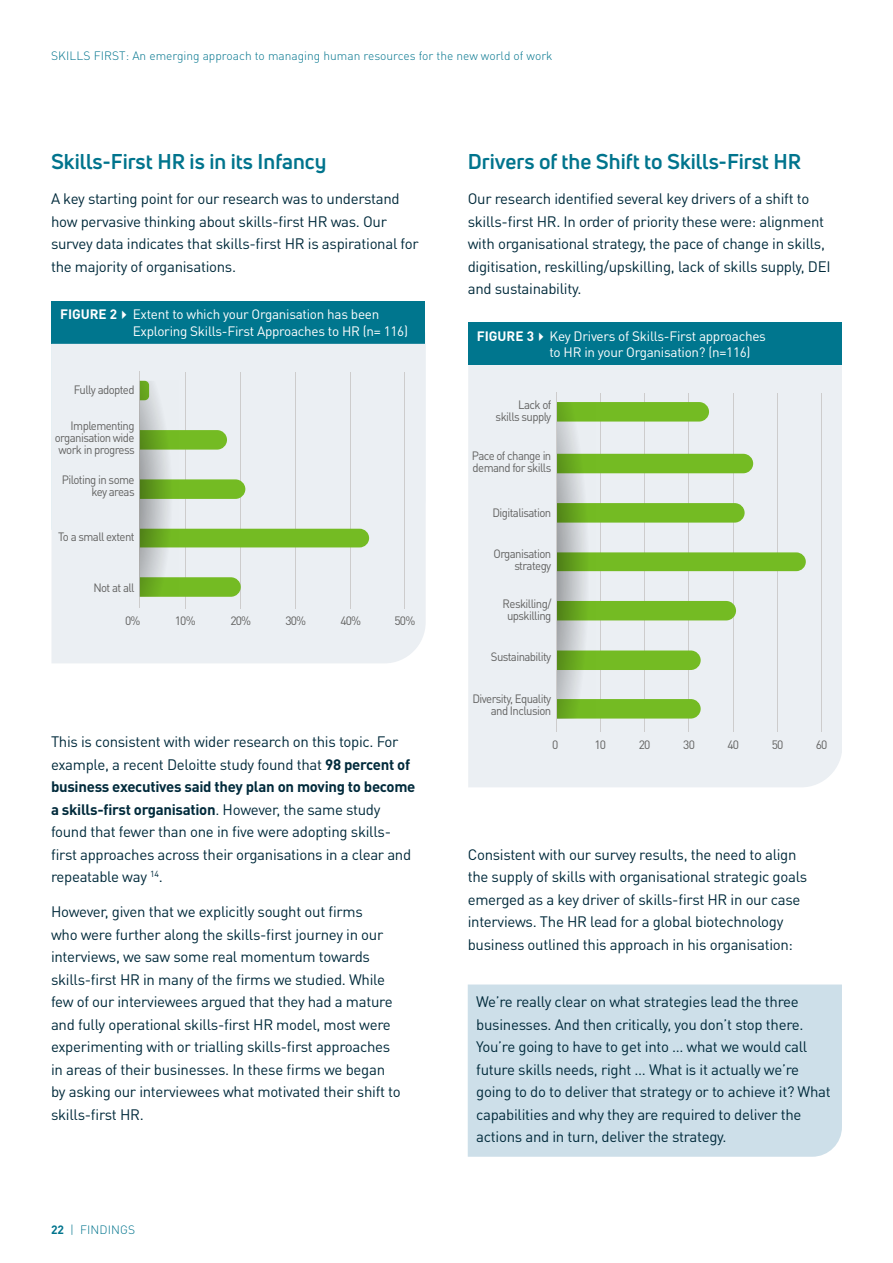
<style>
.page{position:relative;width:893px;height:1263px;background:#fff}
.page>*{position:absolute;margin:0;border:0;box-sizing:border-box;transform-origin:0 0}
.t1{font:700 21px "Uni Neue";color:#00748d}
.t2{font:15px/22.5px "DIN Pro";letter-spacing:-.02em;color:#002a3b}
.t3{font:13.5px/16.2px "DIN Pro";letter-spacing:-.02em;color:#fff}
.t4{font:12px/12px "DIN Pro";letter-spacing:-.05em;color:#616160;text-align:right;scale:.95 1}
.t5{font:300 12px "DIN Pro";color:#00748d}
.t6{font:12px "DIN Pro";letter-spacing:-.05em;color:#616160}
.s1{font-weight:700}
</style>
<div class="page">
<div style="left:468px;top:984px;width:374px;height:173px;background:#cddfe9"></div>
<div style="left:51px;top:301px;width:374px;height:43px;background:#00768e"></div>
<div style="left:51px;top:344px;width:374px;height:319px;background:#ebeff3"></div>
<hr style="left:186px;top:372px;width:1px;height:236px;background:#cdcccc">
<hr style="left:240px;top:372px;width:1px;height:236px;background:#cdcccc">
<hr style="left:295px;top:372px;width:1px;height:236px;background:#cdcccc">
<hr style="left:350px;top:372px;width:1px;height:236px;background:#cdcccc">
<hr style="left:405px;top:372px;width:1px;height:236px;background:#cdcccc">
<hr style="left:139px;top:372px;width:1px;height:236px;background:#cdcccc">
<svg style="left:139px;top:381px;width:230px;height:216px;background:#cfdfc5"></svg>
<div style="left:468px;top:323px;width:374px;height:42px;background:#00768e"></div>
<div style="left:468px;top:365px;width:374px;height:422px;background:#ebeff3"></div>
<div style="left:587px;top:434px;width:139px;height:140px;background:#ebeff3;border-radius:50%"></div>
<hr style="left:600px;top:393px;width:1px;height:339px;background:#cdcccc">
<hr style="left:644px;top:393px;width:1px;height:339px;background:#cdcccc">
<hr style="left:689px;top:393px;width:1px;height:339px;background:#cdcccc">
<hr style="left:733px;top:393px;width:1px;height:339px;background:#cdcccc">
<hr style="left:777px;top:393px;width:1px;height:339px;background:#cdcccc">
<hr style="left:821px;top:393px;width:1px;height:339px;background:#cdcccc">
<div style="left:595px;top:454px;width:158px;height:19px;background:#74bb23"></div>
<svg style="left:595px;top:402px;width:114px;height:20px;background:#78bd2b"></svg>
<svg style="left:595px;top:503px;width:150px;height:20px;background:#78bd2b"></svg>
<div style="left:595px;top:552px;width:211px;height:19px;background:#74bb23"></div>
<div style="left:595px;top:601px;width:141px;height:19px;background:#74bb23"></div>
<svg style="left:595px;top:650px;width:106px;height:20px;background:#79bd2c"></svg>
<svg style="left:595px;top:699px;width:106px;height:19px;background:#76bc28"></svg>
<svg style="left:557px;top:402px;width:38px;height:316px;background:#a4c289"></svg>
<hr style="left:556px;top:393px;width:1px;height:339px;background:#cdcccc">
<p class="t5" style="left:51px;top:48px;width:503px">SKILLS FIRST: An emerging approach to managing human resources for the new world of work</p>
<h1 class="t1" style="left:51px;top:148px;width:277px">Skills-First HR is in its Infancy</h1>
<p class="t2" style="left:51px;top:187px;width:369px">A key starting point for our research was to understand how pervasive thinking about skills-first HR was. Our survey data indicates that skills-first HR is aspirational for the majority of organisations.</p>
<p class="t3" style="left:133px;top:306px;width:277px;text-indent:-73px"><span class="s1">FIGURE 2</span>✔ Extent to which your Organisation has been<br>Exploring Skills-First Approaches to HR (n= 116)</p>
<p class="t4" style="left:74px;top:383px;width:65px">Fully adopted</p>
<p class="t4" style="left:55px;top:420px;width:86px">Implementing organisation wide work in progress</p>
<p class="t4" style="left:62px;top:473px;width:78px">Piloting in some key areas</p>
<p class="t4" style="left:58px;top:530px;width:82px">To a small extent</p>
<p class="t4" style="left:93px;top:581px;width:45px">Not at all</p>
<p class="t6" style="left:125px;top:613px;width:17px">0%</p>
<p class="t6" style="left:175px;top:613px;width:22px">10%</p>
<p class="t6" style="left:230px;top:613px;width:22px">20%</p>
<p class="t6" style="left:285px;top:613px;width:22px">30%</p>
<p class="t6" style="left:340px;top:613px;width:22px">40%</p>
<p class="t6" style="left:395px;top:613px;width:22px">50%</p>
<p class="t2" style="left:51px;top:730px;width:366px">This is consistent with wider research on this topic. For example, a recent Deloitte study found that <span class="s1">98 percent of business executives said they plan on moving to become a skills-first organisation</span>. However, the same study found that fewer than one in five were adopting skills&shy;first approaches across their organisations in a clear and repeatable way <sup>14</sup>.</p>
<p class="t2" style="left:51px;top:900px;width:351px">However, given that we explicitly sought out firms<br>who were further along the skills-first journey in our interviews, we saw some real momentum towards skills-first HR in many of the firms we studied. While few of our interviewees argued that they had a mature and fully operational skills-first HR model, most were experimenting with or trialling skills-first approaches in areas of their businesses. In these firms we began by asking our interviewees what motivated their shift to skills-first HR.</p>
<p class="t5" style="left:51px;top:1221px;width:86px"><span class="s1">22</span> | FINDINGS</p>
<h1 class="t1" style="left:468px;top:148px;width:335px">Drivers of the Shift to Skills-First HR</h1>
<p class="t2" style="left:468px;top:187px;width:364px">Our research identified several key drivers of a shift to skills-first HR. In order of priority these were: alignment with organisational strategy, the pace of change in skills, digitisation, reskilling/upskilling, lack of skills supply, DEI and sustainability.</p>
<p class="t3" style="left:549px;top:327px;width:218px;text-indent:-73px"><span class="s1">FIGURE 3</span>✔ Key Drivers of Skills-First approaches to HR in your Organisation? (n=116)</p>
<p class="t4" style="left:496px;top:398px;width:60px">Lack of skills supply</p>
<p class="t4" style="left:472px;top:449px;width:85px;text-align:left">Pace of change in demand for skills</p>
<p class="t4" style="left:492px;top:506px;width:64px">Digitalisation</p>
<p class="t4" style="left:494px;top:548px;width:62px">Organisation strategy</p>
<p class="t4" style="left:503px;top:597px;width:53px;text-align:center">Reskilling/ upskilling</p>
<p class="t4" style="left:491px;top:651px;width:65px">Sustainability</p>
<p class="t4" style="left:472px;top:693px;width:85px">Diversity, Equality and Inclusion</p>
<p class="t6" style="left:552px;top:736px;width:8px">0</p>
<p class="t6" style="left:594px;top:736px;width:13px">10</p>
<p class="t6" style="left:639px;top:736px;width:13px">20</p>
<p class="t6" style="left:683px;top:736px;width:13px">30</p>
<p class="t6" style="left:727px;top:736px;width:13px">40</p>
<p class="t6" style="left:772px;top:736px;width:13px">50</p>
<p class="t6" style="left:816px;top:736px;width:13px">60</p>
<p class="t2" style="left:468px;top:842px;width:341px">Consistent with our survey results, the need to align the supply of skills with organisational strategic goals emerged as a key driver of skills-first HR in our case interviews. The HR lead for a global biotechnology business outlined this approach in his organisation:</p>
<p class="t2" style="left:476px;top:990px;width:356px">We’re really clear on what strategies lead the three businesses. And then critically, you don’t stop there.<br>You’re going to have to get into … what we would call future skills needs, right … What is it actually we’re going to do to deliver that strategy or to achieve it? What capabilities and why they are required to deliver the actions and in turn, deliver the strategy.</p>
</div>
